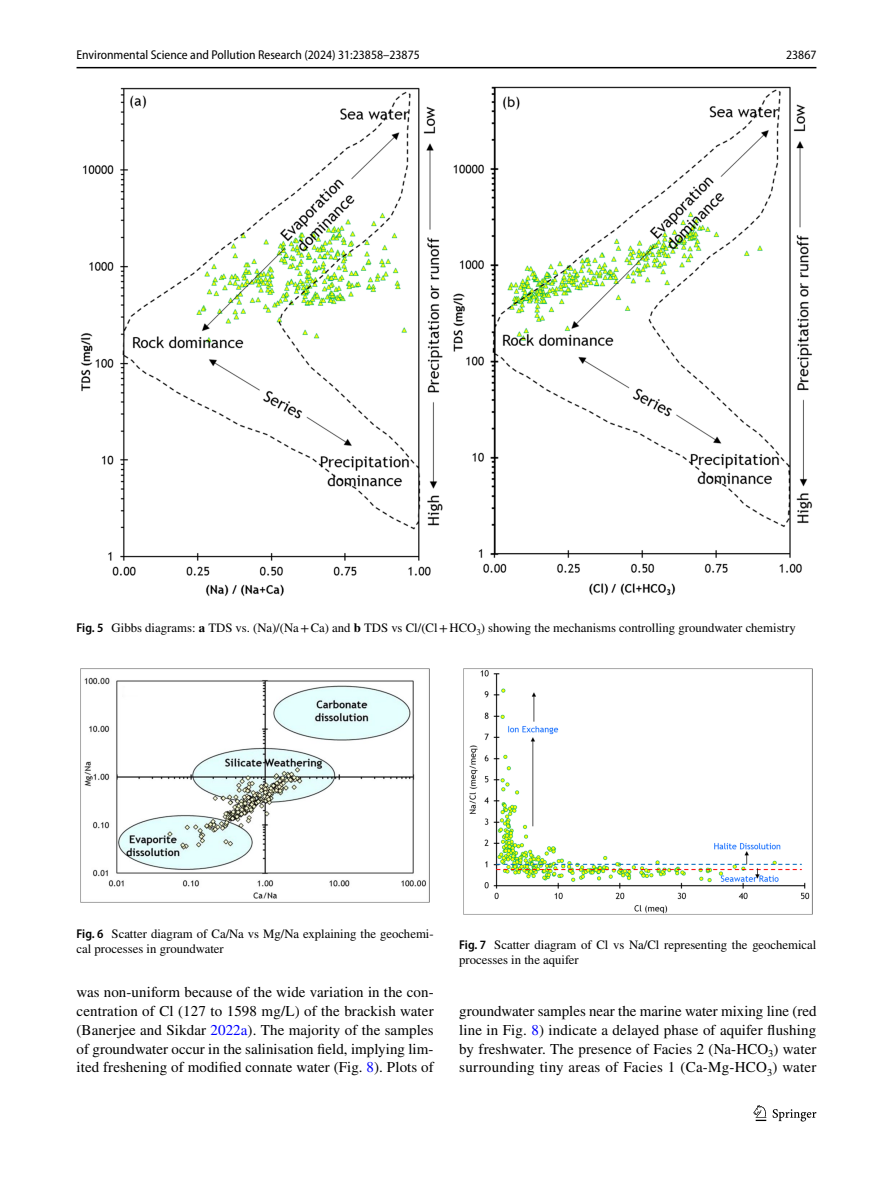
<style>
.page{position:relative;width:893px;height:1187px;background:#fff}
.page>*{position:absolute;margin:0;border:0;box-sizing:border-box;transform-origin:0 0}
.t1{font:15px/18.8px "STIX";letter-spacing:.005em;color:#000;text-align:justify}
.t2{font:12.75px/15px "STIX";color:#000}
.t3{font:semi-condensed 12.75px "Myriad Pro";color:#000}
.s1{font-family:"Myriad Pro";font-weight:600;font-stretch:semi-condensed}
.s2{font-weight:700}
.s3{color:#00f}
</style>
<div class="page">
<hr style="left:77px;top:67px;width:739px;height:1px;background:#000">
<svg style="left:753px;top:1105px;width:13px;height:15px"></svg>
<svg style="left:773px;top:1109px;width:43px;height:12px"></svg>
<img style="left:81px;top:87px;width:731px;height:509px">
<img style="left:81px;top:668px;width:348px;height:234px">
<div style="left:459px;top:668px;width:357px;height:246px;background:linear-gradient(to bottom,#fff,#fff)"></div>
<img style="left:463px;top:668px;width:349px;height:246px">
<p class="t3" style="left:77px;top:48px;width:345px">Environmental Science and Pollution Research (2024) 31:23858–23875</p>
<p class="t3" style="left:786px;top:48px;width:32px">23867</p>
<p class="t2" style="left:77px;top:621px;width:721px"><span class="s1">Fig. 5</span> Gibbs diagrams: <span class="s2">a</span> TDS vs. (Na)/(Na+Ca) and <span class="s2">b</span> TDS vs Cl/(Cl+ -HCO<sub>3</sub>) showing the mechanisms controlling groundwater chemistry</p>
<p class="t2" style="left:77px;top:926px;width:359px"><span class="s1">Fig. 6</span> Scatter diagram of Ca/Na vs Mg/Na explaining the geochemi&shy;cal processes in groundwater</p>
<p class="t2" style="left:459px;top:938px;width:359px"><span class="s1">Fig. 7</span> Scatter diagram of Cl vs Na/Cl representing the geochemical processes in the aquifer</p>
<p class="t1" style="left:77px;top:983px;width:359px">was non-uniform because of the wide variation in the con&shy;centration of Cl (127 to 1598 mg/L) of the brackish water (Banerjee and Sikdar <span class="s3">2022a</span>). The majority of the samples of groundwater occur in the salinisation field, implying lim&shy;ited freshening of modified connate water (Fig. <span class="s3">8</span>). Plots of</p>
<p class="t1" style="left:459px;top:1002px;width:359px">groundwater samples near the marine water mixing line (red line in Fig. <span class="s3">8</span>) indicate a delayed phase of aquifer flushing by freshwater. The presence of Facies 2 (Na-HCO<sub>3</sub>) water surrounding tiny areas of Facies 1 (Ca-Mg-HCO<sub>3</sub>) water</p>
</div>
